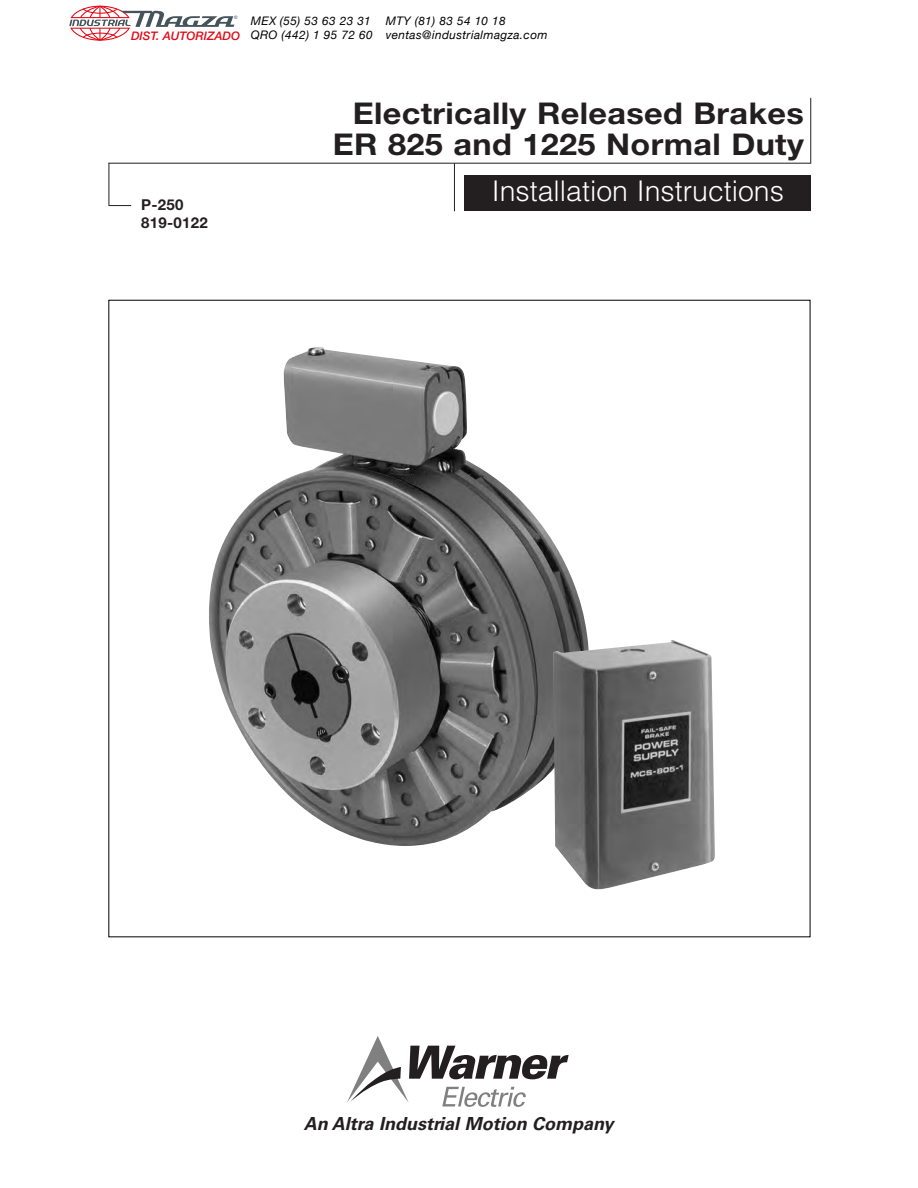
<style>
.page{position:relative;width:918px;height:1188px;background:#fff}
.page>*{position:absolute;margin:0;border:0;box-sizing:border-box;transform-origin:0 0}
.t1{font:700 30px/31.5px "Helvetica Neue";letter-spacing:.01em;color:#231f20;text-align:right;scale:1.08 1}
.t2{font:300 28.5px "Helvetica";color:#fff}
.t3{font:italic 700 18px "Univers LT";color:#231f20}
.t4{font:700 15px/18px "Helvetica Neue";letter-spacing:.02em;color:#231f20}
.t5{font:italic 11.85px/14.5px "Helvetica Neue";letter-spacing:.035em;color:#000}
.t6{font:italic 500 11.85px "Helvetica Neue";color:#e20916}
.t7{font:4.65px "Arial";color:#44545a}
</style>
<div class="page">
<hr style="left:109px;top:163px;width:702px;height:1px;background:#231f20">
<div style="left:465px;top:175px;width:346px;height:35px;background:#231f20"></div>
<hr style="left:454px;top:163px;width:1px;height:48px;background:#231f20">
<hr style="left:109px;top:163px;width:1px;height:43px;background:#231f20">
<hr style="left:810px;top:98px;width:1px;height:66px;background:#231f20">
<svg style="left:110px;top:205px;width:21px;height:1px"></svg>
<img style="left:209px;top:347px;width:379px;height:499px">
<img style="left:553px;top:640px;width:162px;height:250px">
<svg style="left:347px;top:1036px;width:222px;height:71px"></svg>
<svg style="left:69px;top:5px;width:165px;height:36px"></svg>
<p class="t7" style="left:234px;top:14px;width:5px">®</p>
<p class="t6" style="left:131px;top:30px;width:110px">DIST. AUTORIZADO</p>
<p class="t5" style="left:251px;top:13px;width:123px">MEX (55) 53 63 23 31<br>QRO (442) 1 95 72 60</p>
<p class="t5" style="left:386px;top:13px;width:163px">MTY (81) 83 54 10 18 ventas@industrialmagza.com</p>
<p class="t4" style="left:141px;top:197px;width:68px">P-250<br>819-0122</p>
<h1 class="t1" style="left:333px;top:100px;width:438px">Electrically Released Brakes<br>ER 825 and 1225 Normal Duty</h1>
<h2 class="t2" style="left:492px;top:175px;width:294px">Installation Instructions</h2>
<h3 class="t3" style="left:304px;top:1117px;width:311px">An Altra Industrial Motion Company</h3>
</div>
